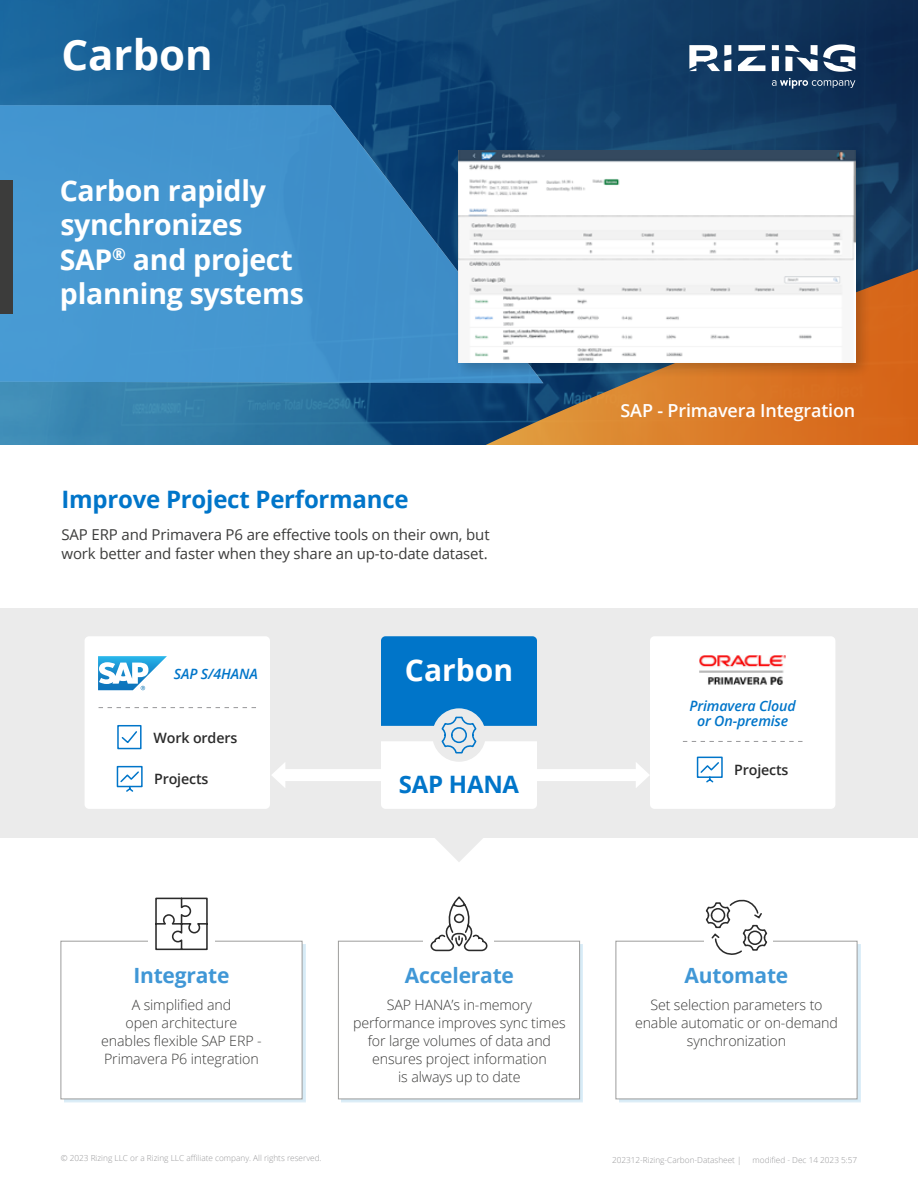
<style>
.page{position:relative;width:918px;height:1188px;background:#fff}
.page>*{position:absolute;margin:0;border:0;box-sizing:border-box;transform-origin:0 0}
.t1{font:700 42px "Open Sans";color:#fff}
.t2{font:700 30px "Open Sans";color:#fff}
.t3{font:700 28.5px/34.2px "Open Sans";letter-spacing:-.01em;color:#fff}
.t4{font:700 24px "Open Sans";letter-spacing:-.01em;color:#0075c9}
.t5{font:700 21px "Open Sans";letter-spacing:-.01em;color:#4097d6}
.t6{font:600 18px "Open Sans";letter-spacing:-.01em;color:#fff}
.t7{font:15px/19.5px "Open Sans";letter-spacing:-.01em;color:#3c3c3b}
.t8{font:300 14.25px/18px "Open Sans";letter-spacing:-.01em;color:#3c3c3b;text-align:center}
.t9{font:italic 600 14.25px/15px "Open Sans";letter-spacing:-.01em;color:#0075c9;text-align:center}
.t10{font:600 14.25px "Open Sans";letter-spacing:-.01em;color:#2b2b2b}
.t11{font:300 8.25px "Open Sans";color:#98989a}
</style>
<div class="page">
<svg style="left:0;top:0;width:918px;height:445px;background:#184f7d"></svg>
<svg style="left:485px;top:264px;width:433px;height:181px;background:#b96d30"></svg>
<svg style="left:0;top:105px;width:543px;height:278px;background:#3884bc"></svg>
<div style="left:60px;top:156px;width:309px;height:171px;background:#4496cf"></div>
<div style="left:0;top:180px;width:13px;height:134px;background:#3c3c3b"></div>
<svg style="left:772px;top:78px;width:83px;height:11px"></svg>
<svg style="left:738px;top:57px;width:27px;height:14px"></svg>
<svg style="left:772px;top:56px;width:7px;height:15px"></svg>
<svg style="left:738px;top:45px;width:27px;height:6px"></svg>
<svg style="left:772px;top:45px;width:7px;height:5px"></svg>
<svg style="left:785px;top:44px;width:70px;height:28px"></svg>
<svg style="left:689px;top:45px;width:42px;height:26px"></svg>
<div style="left:619px;top:944px;width:242px;height:158px;background:#8dc6e8;opacity:.35"></div>
<div style="left:616px;top:941px;width:241px;height:158px;background:#fff;border:1px solid #9d9d9c"></div>
<div style="left:64px;top:944px;width:242px;height:158px;background:#8dc6e8;opacity:.35"></div>
<div style="left:61px;top:941px;width:241px;height:158px;background:#fff;border:1px solid #9d9d9c"></div>
<div style="left:341px;top:944px;width:242px;height:158px;background:#8dc6e8;opacity:.35"></div>
<div style="left:338px;top:941px;width:242px;height:158px;background:#fff;border:1px solid #9d9d9c"></div>
<div style="left:148px;top:900px;width:67px;height:50px;background:#fff"></div>
<div style="left:424px;top:900px;width:70px;height:50px;background:#fff"></div>
<div style="left:704px;top:896px;width:69px;height:51px;background:#fff"></div>
<svg style="left:705px;top:899px;width:63px;height:56px"></svg>
<svg style="left:430px;top:897px;width:57px;height:55px"></svg>
<svg style="left:155px;top:897px;width:53px;height:54px"></svg>
<div style="left:454px;top:146px;width:418px;height:233px;background:#000;opacity:.2"></div>
<img style="left:459px;top:150px;width:396px;height:212px">
<div style="left:0;top:608px;width:918px;height:230px;background:#ebebeb"></div>
<div style="left:650px;top:636px;width:185px;height:173px;background:#fff;border-radius:4px"></div>
<div style="left:85px;top:636px;width:185px;height:173px;background:#fff;border-radius:4px"></div>
<img style="left:700px;top:655px;width:86px;height:30px">
<svg style="left:117px;top:725px;width:25px;height:25px"></svg>
<svg style="left:116px;top:765px;width:27px;height:27px"></svg>
<svg style="left:696px;top:756px;width:27px;height:27px"></svg>
<svg style="left:683px;top:741px;width:120px;height:1px"></svg>
<svg style="left:99px;top:707px;width:157px;height:1px"></svg>
<div style="left:280px;top:769px;width:361px;height:12px;background:#fff"></div>
<svg style="left:272px;top:763px;width:13px;height:24px"></svg>
<svg style="left:636px;top:763px;width:13px;height:25px"></svg>
<svg style="left:381px;top:636px;width:156px;height:173px"></svg>
<svg style="left:435px;top:838px;width:48px;height:24px"></svg>
<svg style="left:98px;top:656px;width:69px;height:34px"></svg>
<svg style="left:99px;top:662px;width:49px;height:28px"></svg>
<h1 class="t1" style="left:62px;top:25px;width:153px">Carbon</h1>
<h3 class="t3" style="left:60px;top:173px;width:246px">Carbon rapidly synchronizes<br>SAP<sup>®</sup> and project planning systems</h3>
<h3 class="t4" style="left:62px;top:482px;width:349px">Improve Project Performance</h3>
<p class="t7" style="left:62px;top:524px;width:430px">SAP ERP and Primavera P6 are effective tools on their own, but work better and faster when they share an up-to-date dataset.</p>
<p class="t9" style="left:174px;top:666px;width:85px">SAP S/4HANA</p>
<p class="t10" style="left:154px;top:728px;width:85px">Work orders</p>
<p class="t10" style="left:154px;top:769px;width:56px">Projects</p>
<h2 class="t2" style="left:405px;top:649px;width:110px">Carbon</h2>
<h3 class="t4" style="left:399px;top:767px;width:122px">SAP HANA</h3>
<p class="t6" style="left:621px;top:398px;width:236px">SAP - Primavera Integration</p>
<p class="t9" style="left:690px;top:698px;width:108px">Primavera Cloud or On-premise</p>
<p class="t10" style="left:734px;top:760px;width:56px">Projects</p>
<h3 class="t5" style="left:133px;top:961px;width:98px">Integrate</h3>
<p class="t8" style="left:101px;top:996px;width:162px">A simplified and<br>open architecture enables flexible SAP ERP -<br>Primavera P6 integration</p>
<p class="t11" style="left:61px;top:1152px;width:262px">© 2023 Rizing LLC or a Rizing LLC affiliate company. All rights reserved.</p>
<h3 class="t5" style="left:405px;top:961px;width:111px">Accelerate</h3>
<p class="t8" style="left:353px;top:996px;width:214px">SAP HANA’s in-memory performance improves sync times for large volumes of data and ensures project information<br>is always up to date</p>
<h3 class="t5" style="left:685px;top:961px;width:105px">Automate</h3>
<p class="t8" style="left:635px;top:996px;width:204px">Set selection parameters to enable automatic or on-demand synchronization</p>
<p class="t11" style="left:612px;top:1155px;width:131px">202312-Rizing-Carbon-Datasheet |</p>
<p class="t11" style="left:753px;top:1155px;width:106px">modified - Dec 14 2023 5:57</p>
</div>
